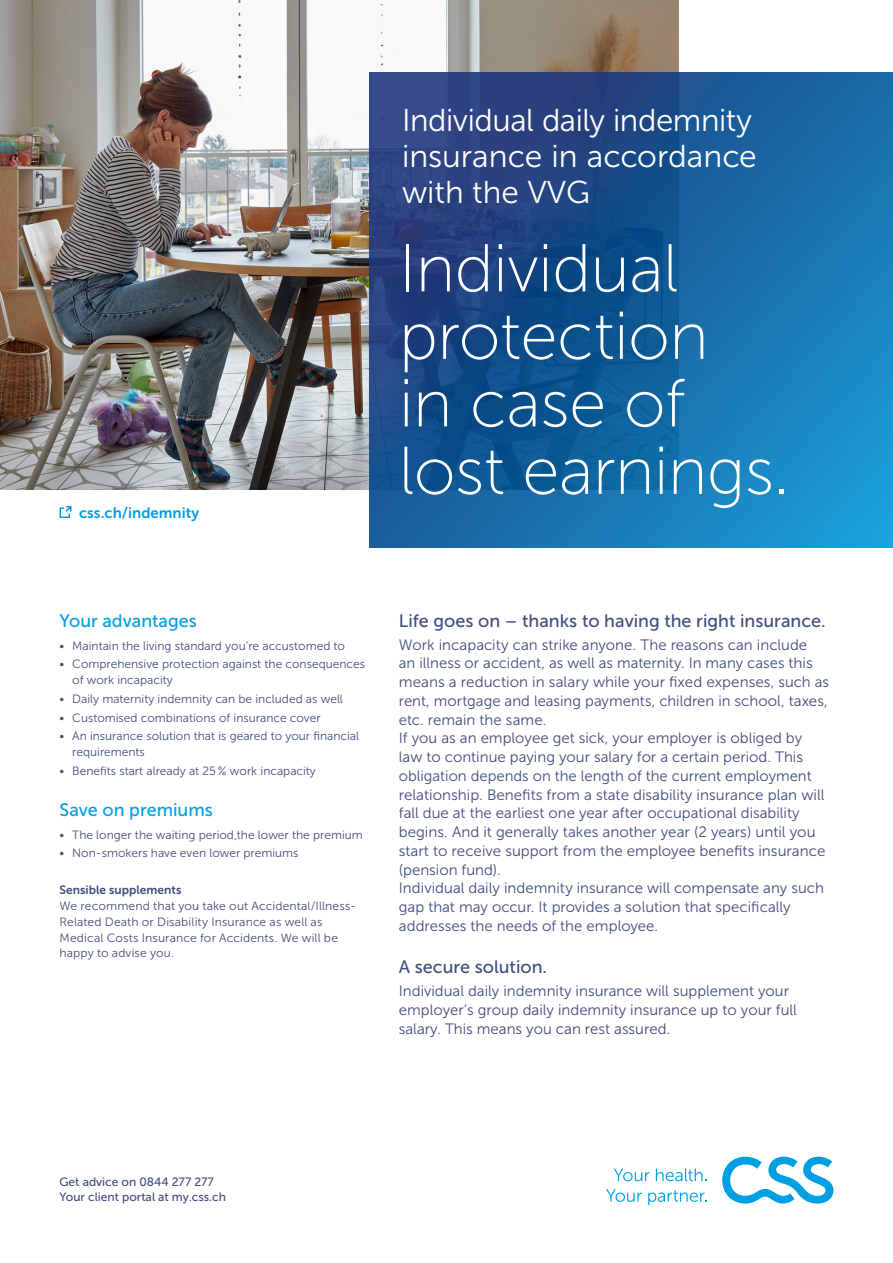
<style>
.page{position:relative;width:893px;height:1263px;background:#fff}
.page>*{position:absolute;margin:0;border:0;box-sizing:border-box;transform-origin:0 0}
.Kachel___Headline_45{font:67.5px/67.5px "Museo Sans 100";letter-spacing:-.01em;color:#fff}
.Kachel___Produktbeze{font:31.5px/36px "Museo Sans 300";letter-spacing:-.01em;color:#fff}
.Zwischentitel_12pt{font:18px "Museo Sans 500";color:#414e7e}
.Zwischentitel_12pt-2{font:18px "Museo Sans 500";color:#009fe3}
.Fliesstext_10pt{font:15px/18.8px "Museo Sans 300";color:#414e7e}
.URL{font:15px "Museo Sans 700";color:#009fe3}
.Fliesstext_klein_8pt{font:12px/15.8px "Museo Sans 300";color:#414e7e}
.Kontakt{font:12px "Museo Sans 500";color:#414e7e}
.Fliesstext_klein_8pt-2{font:12px "Museo Sans 700";color:#414e7e}
</style>
<div class="page">
<svg style="left:60px;top:506px;width:12px;height:12px"></svg>
<svg style="left:614px;top:1168px;width:35px;height:13px"></svg>
<svg style="left:656px;top:1168px;width:51px;height:13px"></svg>
<svg style="left:606px;top:1189px;width:36px;height:13px"></svg>
<svg style="left:648px;top:1190px;width:59px;height:15px"></svg>
<svg style="left:722px;top:1157px;width:111px;height:46px"></svg>
<img style="left:0;top:0;width:679px;height:489px">
<svg style="left:369px;top:72px;width:524px;height:476px;background:#19609c"></svg>
<p class="URL" style="left:79px;top:504px;width:122px">css.ch/indemnity</p>
<p class="Kachel___Produktbeze" style="left:402px;top:102px;width:356px">Individual daily indemnity insurance in accordance with the VVG</p>
<p class="Kachel___Headline_45" style="left:399px;top:235px;width:392px">Individual protection<br>in case of lost earnings.</p>
<p class="Zwischentitel_12pt-2" style="left:60px;top:610px;width:139px">Your advantages</p>
<p class="Fliesstext_klein_8pt" style="left:60px;top:638px;width:287px">• Maintain the living standard you‘re accustomed to</p>
<p class="Fliesstext_klein_8pt" style="left:72px;top:656px;width:294px;text-indent:-13px">• Comprehensive protection against the consequences of work incapacity</p>
<p class="Fliesstext_klein_8pt" style="left:60px;top:691px;width:285px">• Daily maternity indemnity can be included as well</p>
<p class="Fliesstext_klein_8pt" style="left:60px;top:710px;width:263px">• Customised combinations of insurance cover</p>
<p class="Fliesstext_klein_8pt" style="left:72px;top:728px;width:288px;text-indent:-13px">• An insurance solution that is geared to your financial requirements</p>
<p class="Fliesstext_klein_8pt" style="left:60px;top:763px;width:258px">• Benefits start already at 25 % work incapacity</p>
<p class="Zwischentitel_12pt-2" style="left:60px;top:799px;width:155px">Save on premiums</p>
<p class="Fliesstext_klein_8pt" style="left:60px;top:827px;width:305px">• The longer the waiting period,the lower the premium</p>
<p class="Fliesstext_klein_8pt" style="left:60px;top:845px;width:241px">• Non-smokers have even lower premiums</p>
<p class="Fliesstext_klein_8pt-2" style="left:60px;top:883px;width:123px">Sensible supplements</p>
<p class="Fliesstext_klein_8pt" style="left:60px;top:898px;width:298px">We recommend that you take out Accidental/Illness-Related Death or Disability Insurance as well as Medical Costs Insurance for Accidents. We will be happy to advise you.</p>
<p class="Zwischentitel_12pt" style="left:399px;top:610px;width:428px">Life goes on – thanks to having the right insurance.</p>
<p class="Fliesstext_10pt" style="left:399px;top:635px;width:432px">Work incapacity can strike anyone. The reasons can include<br>an illness or accident, as well as maternity. In many cases this means a reduction in salary while your fixed expenses, such as rent, mortgage and leasing payments, children in school, taxes, etc. remain the same.</p>
<p class="Fliesstext_10pt" style="left:399px;top:729px;width:428px">If you as an employee get sick, your employer is obliged by law to continue paying your salary for a certain period. This obligation depends on the length of the current employment relationship. Benefits from a state disability insurance plan will fall due at the earliest one year after occupational disability begins. And it generally takes another year (2 years) until you start to receive support from the employee benefits insurance (pension fund).</p>
<p class="Fliesstext_10pt" style="left:399px;top:879px;width:427px">Individual daily indemnity insurance will compensate any such gap that may occur. It provides a solution that specifically addresses the needs of the employee.</p>
<p class="Zwischentitel_12pt" style="left:399px;top:957px;width:150px">A secure solution.</p>
<p class="Fliesstext_10pt" style="left:399px;top:982px;width:399px">Individual daily indemnity insurance will supplement your employer‘s group daily indemnity insurance up to your full salary. This means you can rest assured.</p>
<p class="Kontakt" style="left:60px;top:1175px;width:156px">Get advice on 0844 277 277</p>
<p class="Kontakt" style="left:60px;top:1190px;width:168px">Your client portal at my.css.ch</p>
</div>
